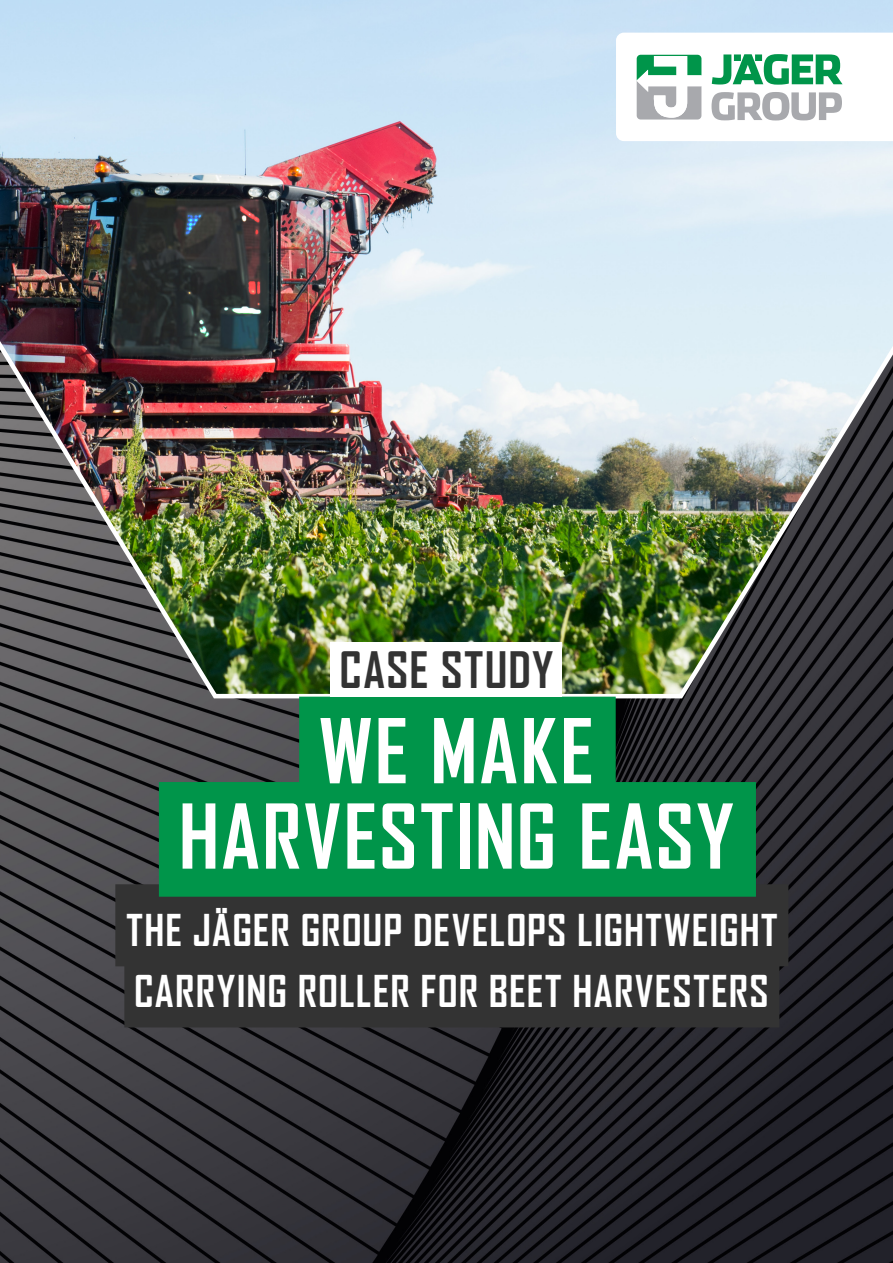
<style>
.page{position:relative;width:893px;height:1263px;background:#fff}
.page>*{position:absolute;margin:0;border:0;box-sizing:border-box;transform-origin:0 0}
.t1{font:700 85.35px/85.3px "Agency FB";letter-spacing:.025em;color:#fff;text-align:center}
.t2{font:700 48px "Agency FB";letter-spacing:.03em;color:#333}
.t3{font:700 42px/61.1px "Agency FB";letter-spacing:.03em;color:#fff;text-align:center}
.s1{color:#333}
</style>
<div class="page">
<img style="left:0;top:701px;width:893px;height:562px">
<img style="left:0;top:0;width:893px;height:701px">
<svg style="left:616px;top:33px;width:277px;height:108px"></svg>
<div style="left:115px;top:884px;width:673px;height:82px;background:#333"></div>
<div style="left:124px;top:945px;width:655px;height:82px;background:#333"></div>
<div style="left:299px;top:697px;width:317px;height:114px;background:#00954a"></div>
<div style="left:159px;top:782px;width:597px;height:115px;background:#00954a"></div>
<div style="left:331px;top:642px;width:231px;height:54px;background:#fff"></div>
<p class="t2" style="left:340px;top:640px;width:215px">CASE STUDY</p>
<h1 class="t1" style="left:179px;top:706px;width:557px">WE MAKE<br>HARVESTING EASY</h1>
<p class="t3" style="left:115px;top:899px;width:664px"><span class="s1">1</span>THE JÄGER GROUP DEVELOPS LIGHTWEIGHT<br>CARRYING ROLLER FOR BEET HARVESTERS</p>
</div>
